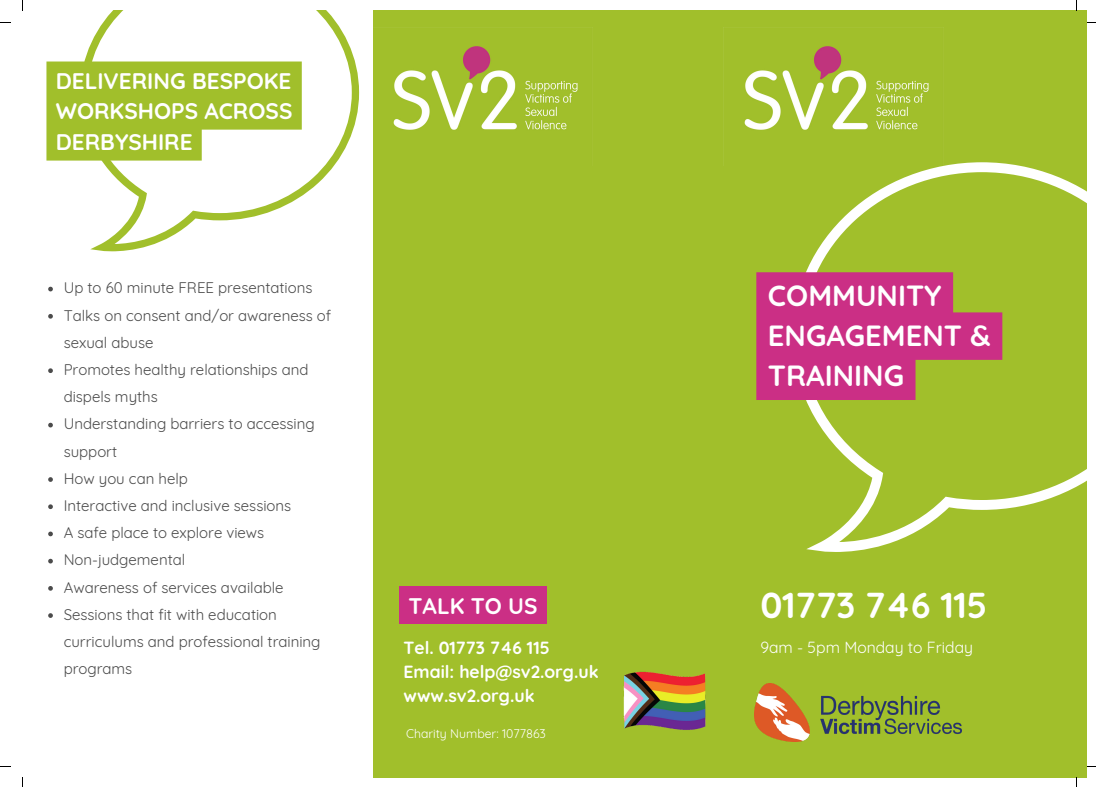
<style>
.page{position:relative;width:1096px;height:787px;background:#fff}
.page>*{position:absolute;margin:0;border:0;box-sizing:border-box;transform-origin:0 0}
.t1{font:700 35.88px "Quicksand";color:#fff}
.t2{font:700 29.12px/40.1px "Quicksand";color:#fff}
.t3{font:700 22.5px/31px "Quicksand";color:#fff;text-align:justify}
.t4{font:700 17.5px "Quicksand";color:#fff}
.t5{font:15.75px "Quicksand";color:#fff}
.t6{font:15px/27.2px "Quicksand";color:#4b4b4b}
.t7{font:12.25px "Quicksand";color:#fff}
</style>
<div class="page">
<div style="left:10px;top:10px;width:1076px;height:768px;background:#a1bf2b"></div>
<img style="left:723px;top:27px;width:206px;height:103px">
<svg style="left:806px;top:162px;width:280px;height:390px"></svg>
<svg style="left:756px;top:272px;width:246px;height:128px"></svg>
<img style="left:372px;top:27px;width:206px;height:138px">
<div style="left:399px;top:586px;width:147px;height:38px;background:#cb2f85"></div>
<div style="left:10px;top:10px;width:362px;height:768px;background:#fff"></div>
<svg style="left:80px;top:10px;width:279px;height:241px"></svg>
<svg style="left:46px;top:62px;width:256px;height:99px;background:#adc746"></svg>
<svg style="left:48px;top:287px;width:5px;height:4px"></svg>
<svg style="left:48px;top:314px;width:5px;height:5px"></svg>
<svg style="left:48px;top:368px;width:5px;height:5px"></svg>
<svg style="left:48px;top:423px;width:5px;height:4px"></svg>
<svg style="left:48px;top:477px;width:5px;height:5px"></svg>
<svg style="left:48px;top:504px;width:5px;height:5px"></svg>
<svg style="left:48px;top:532px;width:5px;height:4px"></svg>
<svg style="left:48px;top:559px;width:5px;height:4px"></svg>
<svg style="left:48px;top:586px;width:5px;height:5px"></svg>
<svg style="left:48px;top:613px;width:5px;height:5px"></svg>
<img style="left:754px;top:684px;width:206px;height:57px">
<img style="left:623px;top:671px;width:83px;height:59px">
<p class="t3" style="left:56px;top:65px;width:238px">DELIVERING BESPOKE WORKSHOPS ACROSS DERBYSHIRE</p>
<p class="t6" style="left:64px;top:274px;width:250px">Up to 60 minute FREE presentations</p>
<p class="t6" style="left:64px;top:301px;width:269px">Talks on consent and/or awareness of sexual abuse</p>
<p class="t6" style="left:64px;top:356px;width:246px">Promotes healthy relationships and dispels myths</p>
<p class="t6" style="left:64px;top:410px;width:252px">Understanding barriers to accessing support</p>
<p class="t6" style="left:64px;top:464px;width:126px">How you can help</p>
<p class="t6" style="left:64px;top:492px;width:229px">Interactive and inclusive sessions</p>
<p class="t6" style="left:64px;top:519px;width:202px">A safe place to explore views</p>
<p class="t6" style="left:64px;top:546px;width:123px">Non-judgemental</p>
<p class="t6" style="left:64px;top:573px;width:221px">Awareness of services available</p>
<p class="t6" style="left:64px;top:600px;width:258px">Sessions that fit with education curriculums and professional training programs</p>
<p class="t3" style="left:408px;top:590px;width:130px">TALK TO US</p>
<p class="t4" style="left:403px;top:636px;width:148px">Tel. 01773 746 115</p>
<p class="t4" style="left:403px;top:660px;width:196px">Email: help@sv2.org.uk</p>
<p class="t4" style="left:403px;top:685px;width:133px">www.sv2.org.uk</p>
<p class="t7" style="left:406px;top:725px;width:141px">Charity Number: 1077863</p>
<p class="t2" style="left:768px;top:275px;width:224px">COMMUNITY<br>ENGAGEMENT &amp;<br>TRAINING</p>
<p class="t1" style="left:760px;top:582px;width:229px">01773 746 115</p>
<p class="t5" style="left:760px;top:638px;width:214px">9am - 5pm Monday to Friday</p>
</div>
